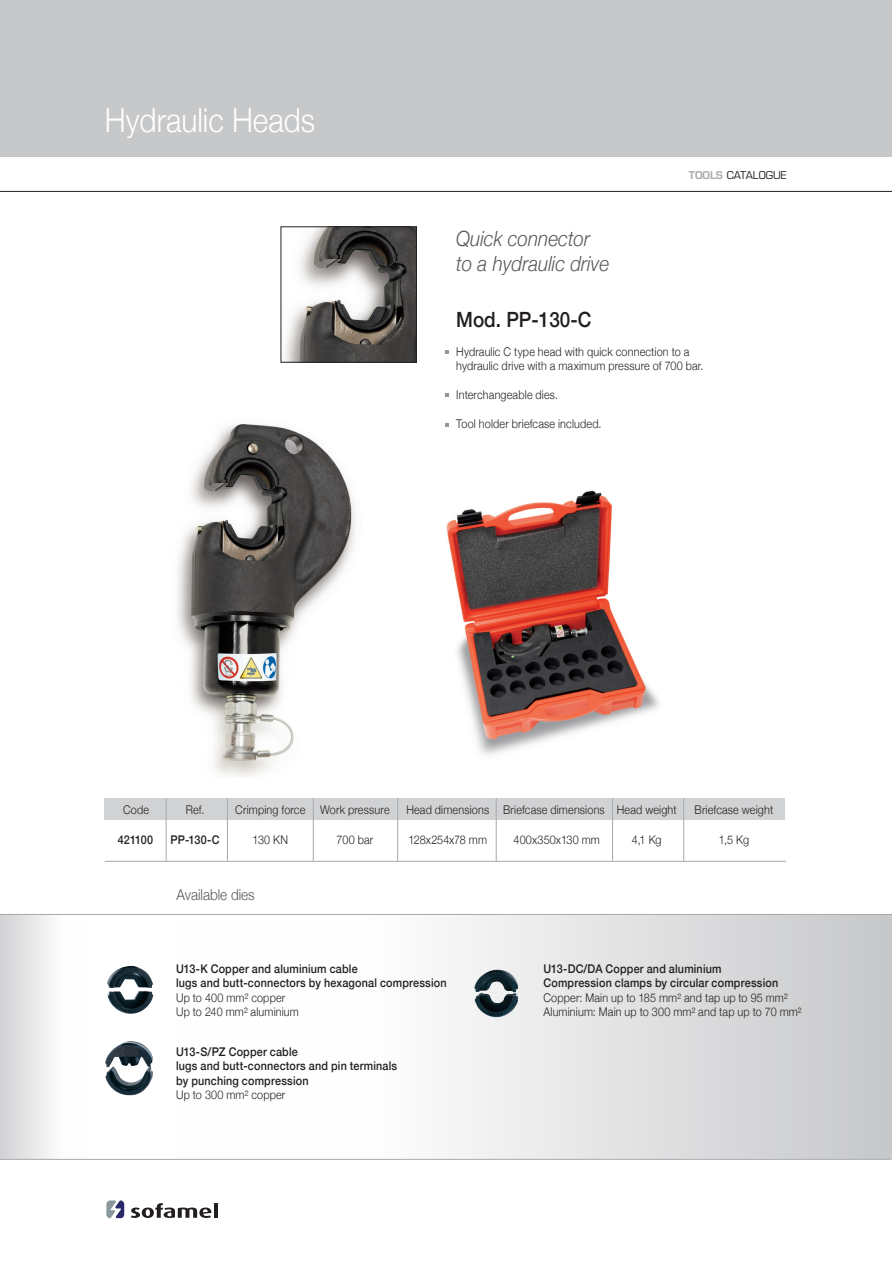
<style>
.page{position:relative;width:892px;height:1263px;background:#fff}
.page>*{position:absolute;margin:0;border:0;box-sizing:border-box;transform-origin:0 0}
.t1{font:300 33px "Helvetica Neue";color:#fff;scale:.9 1}
.t2{font:italic 300 21px/25.2px "Helvetica Neue";color:#57585a;scale:.9 1}
.t3{font:500 21px "Helvetica Neue";color:#231f20;scale:.9 1}
.t4{font:300 15px "Helvetica Neue";color:#57585a;scale:.9 1}
.t5{font:300 12px/14.4px "Helvetica Neue";letter-spacing:.015em;color:#231f20;scale:.9 1}
.t6{font:500 12px/14.4px "Helvetica Neue";letter-spacing:.015em;color:#231f20;scale:.9 1}
.t7{font:300 12px "Helvetica Neue";letter-spacing:-.015em;color:#231f20;scale:.9 1}
.t8{font:10.5px "Eurostile";color:#231f20}
.s1{font-weight:600;color:#a8a9ad}
</style>
<div class="page">
<svg style="left:131px;top:1203px;width:81px;height:15px"></svg>
<hr style="left:214px;top:1203px;width:4px;height:15px;background:#231f20">
<svg style="left:106px;top:1200px;width:18px;height:18px"></svg>
<div style="left:0;top:0;width:892px;height:157px;background:#c7c8ca"></div>
<hr style="left:0;top:191px;width:892px;height:1px;background:#231f20">
<img style="left:177px;top:423px;width:178px;height:354px">
<img style="left:446px;top:490px;width:213px;height:265px">
<hr style="left:105px;top:861px;width:681px;height:1px;background:#a8a9ad">
<div style="left:105px;top:798px;width:680px;height:22px;background:#d1d2d4"></div>
<hr style="left:166px;top:798px;width:1px;height:63px;background:#a8a9ad">
<hr style="left:227px;top:798px;width:1px;height:63px;background:#a8a9ad">
<hr style="left:313px;top:798px;width:1px;height:63px;background:#a8a9ad">
<hr style="left:397px;top:798px;width:1px;height:63px;background:#a8a9ad">
<hr style="left:496px;top:798px;width:1px;height:63px;background:#a8a9ad">
<hr style="left:612px;top:798px;width:1px;height:63px;background:#a8a9ad">
<hr style="left:683px;top:798px;width:1px;height:63px;background:#a8a9ad">
<img style="left:284px;top:228px;width:131px;height:133px">
<div style="left:281px;top:226px;width:136px;height:137px;border:1px solid #231f20"></div>
<svg style="left:445px;top:350px;width:4px;height:4px"></svg>
<svg style="left:445px;top:393px;width:4px;height:4px"></svg>
<svg style="left:445px;top:423px;width:4px;height:4px"></svg>
<div style="left:0;top:914px;width:91px;height:245px;background:linear-gradient(to right,#d5d6d7,#fff)"></div>
<div style="left:176px;top:914px;width:714px;height:245px;background:linear-gradient(to right,#fff,#cacbcd)"></div>
<img style="left:107px;top:966px;width:46px;height:48px">
<img style="left:105px;top:1041px;width:48px;height:55px">
<img style="left:474px;top:970px;width:44px;height:47px">
<hr style="left:0;top:1159px;width:892px;height:1px;background:#a8a9ad">
<hr style="left:0;top:914px;width:892px;height:1px;background:#a8a9ad">
<hr style="left:890px;top:915px;width:2px;height:245px;background:#c7c8ca">
<h1 class="t1" style="left:105px;top:93px;width:235px">Hydraulic Heads</h1>
<h2 class="t2" style="left:456px;top:225px;width:171px">Quick connector to a hydraulic drive</h2>
<p class="t8" style="left:689px;top:168px;width:99px"><span class="s1">TOOLS</span> CATALOGUE</p>
<h2 class="t3" style="left:456px;top:303px;width:152px">Mod. PP-130-C</h2>
<p class="t5" style="left:456px;top:343px;width:276px">Hydraulic C type head with quick connection to a hydraulic drive with a maximum pressure of 700 bar.</p>
<p class="t5" style="left:456px;top:387px;width:115px">Interchangeable dies.</p>
<p class="t5" style="left:456px;top:415px;width:163px">Tool holder briefcase included.</p>
<p class="t5" style="left:123px;top:801px;width:30px">Code</p>
<p class="t6" style="left:118px;top:831px;width:41px">421100</p>
<p class="t6" style="left:171px;top:831px;width:56px">PP-130-C</p>
<p class="t5" style="left:253px;top:831px;width:41px">130 KN</p>
<p class="t5" style="left:337px;top:831px;width:42px">700 bar</p>
<p class="t7" style="left:408px;top:830px;width:89px">128x254x78 mm</p>
<p class="t5" style="left:513px;top:831px;width:97px">400x350x130 mm</p>
<p class="t5" style="left:632px;top:831px;width:34px">4,1 Kg</p>
<p class="t5" style="left:719px;top:831px;width:35px">1,5 Kg</p>
<p class="t5" style="left:186px;top:801px;width:22px">Ref.</p>
<p class="t5" style="left:235px;top:801px;width:173px">Crimping force Work pressure</p>
<p class="t5" style="left:406px;top:801px;width:302px">Head dimensions Briefcase dimensions Head weight</p>
<p class="t5" style="left:695px;top:801px;width:89px">Briefcase weight</p>
<p class="t4" style="left:176px;top:882px;width:88px">Available dies</p>
<p class="t6" style="left:176px;top:961px;width:302px">U13-K Copper and aluminium cable<br>lugs and butt-connectors by hexagonal compression</p>
<p class="t5" style="left:176px;top:990px;width:138px">Up to 400 mm² copper<br>Up to 240 mm² aluminium</p>
<p class="t6" style="left:176px;top:1043px;width:247px">U13-S/PZ Copper cable<br>lugs and butt-connectors and pin terminals by punching compression</p>
<p class="t5" style="left:176px;top:1087px;width:123px">Up to 300 mm² copper</p>
<p class="t6" style="left:543px;top:961px;width:262px">U13-DC/DA Copper and aluminium<br>Compression clamps by circular compression</p>
<p class="t5" style="left:543px;top:990px;width:288px">Copper: Main up to 185 mm² and tap up to 95 mm²<br>Aluminium: Main up to 300 mm² and tap up to 70 mm²</p>
</div>
